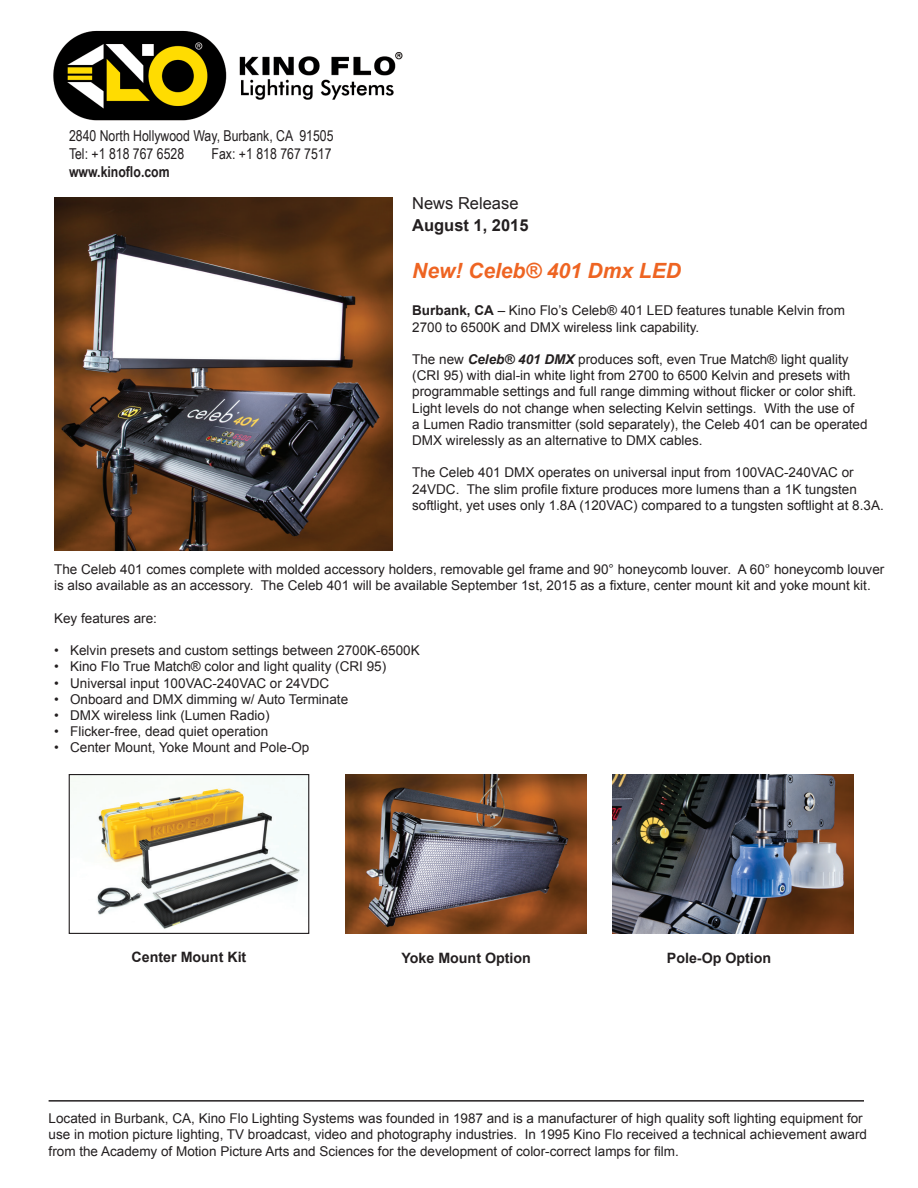
<style>
.page{position:relative;width:918px;height:1188px;background:#fff}
.page>*{position:absolute;margin:0;border:0;box-sizing:border-box;transform-origin:0 0}
.t1{font:italic 700 21px "Arial";color:#ee6422}
.t2{font:700 16.5px "Arial";color:#231f20}
.t3{font:16.5px "Arial";color:#231f20}
.t4{font:15px/18px "Arial Narrow";color:#231f20}
.t5{font:700 15px "Arial Narrow";color:#231f20}
.t6{font:700 14.25px "Arial";color:#231f20}
.t7{font:13.5px/16.2px "Arial";color:#231f20}
.s1{font-weight:700}
.s2{font-weight:700;font-style:italic}
</style>
<div class="page">
<img style="left:54px;top:197px;width:338px;height:354px">
<img style="left:346px;top:774px;width:241px;height:160px">
<img style="left:613px;top:774px;width:241px;height:160px">
<hr style="left:49px;top:1100px;width:815px;height:2px;background:#231f20">
<img style="left:53px;top:30px;width:350px;height:91px">
<img style="left:73px;top:776px;width:234px;height:153px">
<div style="left:69px;top:774px;width:240px;height:160px;border:1px solid #231f20"></div>
<p class="t4" style="left:69px;top:126px;width:266px">2840 North Hollywood Way, Burbank, CA 91505<br>Tel: +1 818 767 6528</p>
<p class="t4" style="left:212px;top:144px;width:122px">Fax: +1 818 767 7517</p>
<p class="t5" style="left:69px;top:160px;width:102px">www.kinoflo.com</p>
<p class="t3" style="left:412px;top:193px;width:108px">News Release</p>
<p class="t2" style="left:412px;top:214px;width:118px">August 1, 2015</p>
<h1 class="t1" style="left:412px;top:257px;width:270px">New! Celeb® 401 Dmx LED</h1>
<p class="t7" style="left:412px;top:303px;width:434px"><span class="s1">Burbank, CA</span> – Kino Flo’s Celeb® 401 LED features tunable Kelvin from<br>2700 to 6500K and DMX wireless link capability.</p>
<p class="t7" style="left:412px;top:351px;width:457px">The new <span class="s2">Celeb® 401 DMX</span> produces soft, even True Match® light quality (CRI 95) with dial-in white light from 2700 to 6500 Kelvin and presets with programmable settings and full range dimming without flicker or color shift.<br>Light levels do not change when selecting Kelvin settings. With the use of<br>a Lumen Radio transmitter (sold separately), the Celeb 401 can be operated DMX wirelessly as an alternative to DMX cables.</p>
<p class="t7" style="left:412px;top:465px;width:473px">The Celeb 401 DMX operates on universal input from 100VAC-240VAC or<br>24VDC. The slim profile fixture produces more lumens than a 1K tungsten softlight, yet uses only 1.8A (120VAC) compared to a tungsten softlight at 8.3A.</p>
<p class="t7" style="left:54px;top:561px;width:832px">The Celeb 401 comes complete with molded accessory holders, removable gel frame and 90° honeycomb louver. A 60° honeycomb louver is also available as an accessory. The Celeb 401 will be available September 1st, 2015 as a fixture, center mount kit and yoke mount kit.</p>
<p class="t7" style="left:54px;top:610px;width:104px">Key features are:</p>
<p class="t7" style="left:54px;top:642px;width:367px">• Kelvin presets and custom settings between 2700K-6500K</p>
<p class="t7" style="left:54px;top:659px;width:334px">• Kino Flo True Match® color and light quality (CRI 95)</p>
<p class="t7" style="left:54px;top:675px;width:277px">• Universal input 100VAC-240VAC or 24VDC</p>
<p class="t7" style="left:54px;top:691px;width:296px">• Onboard and DMX dimming w/ Auto Terminate</p>
<p class="t7" style="left:54px;top:707px;width:217px">• DMX wireless link (Lumen Radio)</p>
<p class="t7" style="left:54px;top:723px;width:216px">• Flicker-free, dead quiet operation</p>
<p class="t7" style="left:54px;top:740px;width:257px">• Center Mount, Yoke Mount and Pole-Op</p>
<p class="t6" style="left:132px;top:947px;width:116px">Center Mount Kit</p>
<p class="t6" style="left:401px;top:949px;width:131px">Yoke Mount Option</p>
<p class="t6" style="left:667px;top:949px;width:106px">Pole-Op Option</p>
<p class="t7" style="left:49px;top:1111px;width:820px">Located in Burbank, CA, Kino Flo Lighting Systems was founded in 1987 and is a manufacturer of high quality soft lighting equipment for use in motion picture lighting, TV broadcast, video and photography industries. In 1995 Kino Flo received a technical achievement award from the Academy of Motion Picture Arts and Sciences for the development of color-correct lamps for film.</p>
</div>
